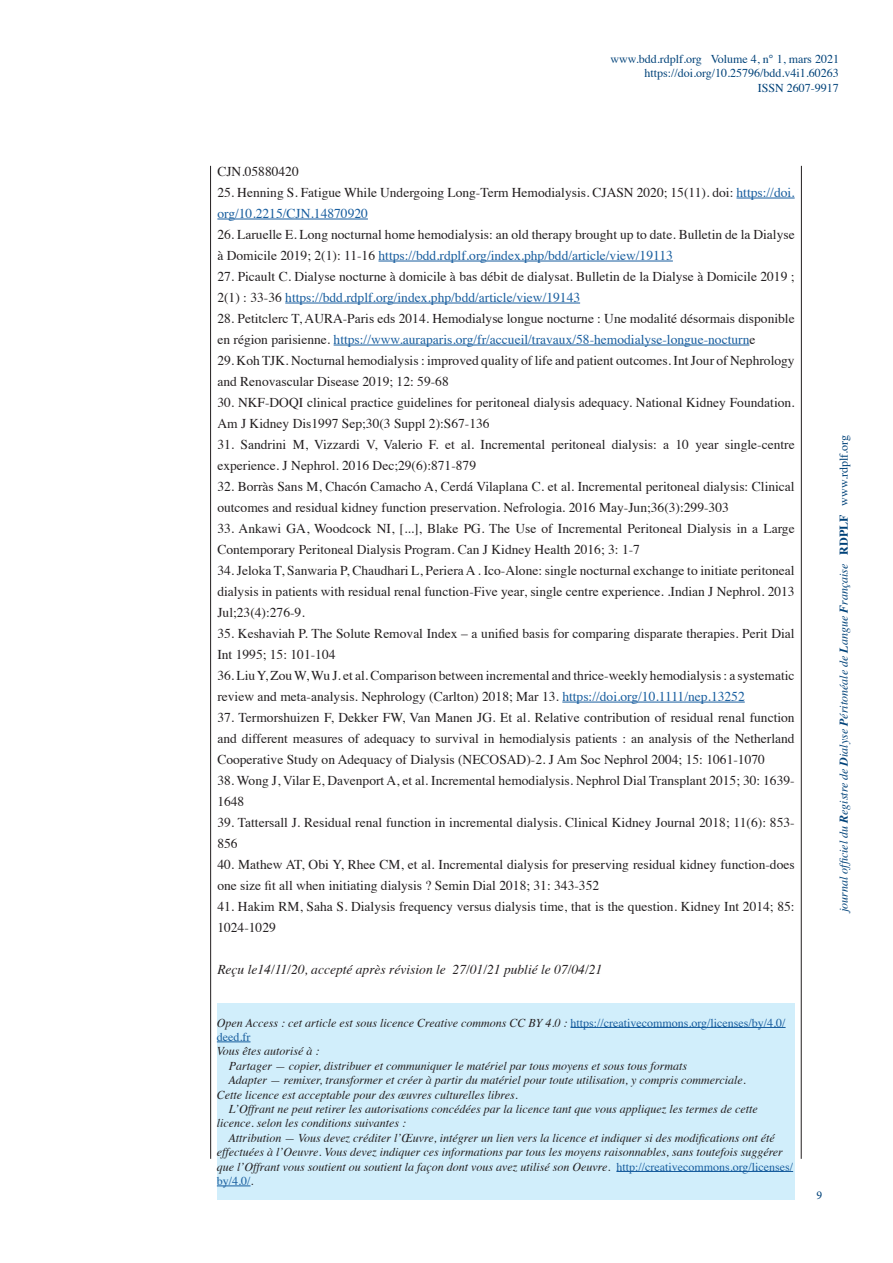
<style>
.page{position:relative;width:893px;height:1263px;background:#fff}
.page>*{position:absolute;margin:0;border:0;box-sizing:border-box;transform-origin:0 0}
.Body_Text{font:13.5px/21px "Times";color:#231f20}
.t1{font:italic 13.5px "Times";color:#231f20}
.t2{font:italic 12px/14.4px "Times";color:#231f20}
.t3{font:12px "Times";color:#004279}
.t4{font:italic 12px "Times";color:#004279}
.t5{font:12px "Minion Pro";color:#004279}
.s1{color:#175d9e}
.s2{font-style:normal;color:#175d9e}
.s3{font-weight:700}
.s4{font-weight:700;font-style:normal}
.s5{font-style:normal}
</style>
<div class="page">
<hr style="left:736px;top:198px;width:59px;height:1px;background:#175d9e">
<hr style="left:217px;top:219px;width:151px;height:1px;background:#175d9e">
<hr style="left:378px;top:261px;width:295px;height:1px;background:#175d9e">
<hr style="left:285px;top:303px;width:295px;height:1px;background:#175d9e">
<hr style="left:334px;top:345px;width:415px;height:1px;background:#175d9e">
<hr style="left:562px;top:702px;width:183px;height:1px;background:#175d9e">
<hr style="left:210px;top:166px;width:1px;height:993px;background:#231f20">
<hr style="left:801px;top:166px;width:1px;height:993px;background:#231f20">
<div style="left:217px;top:1003px;width:578px;height:197px;background:#d1eefb"></div>
<hr style="left:570px;top:1027px;width:216px;height:1px;background:#175d9e">
<hr style="left:217px;top:1041px;width:33px;height:1px;background:#175d9e">
<hr style="left:616px;top:1171px;width:177px;height:1px;background:#175d9e">
<hr style="left:217px;top:1185px;width:34px;height:1px;background:#175d9e">
<p class="t3" style="left:611px;top:48px;width:230px">www.bdd.rdplf.org Volume 4, n° 1, mars 2021</p>
<p class="t3" style="left:644px;top:62px;width:196px">https://doi.org/10.25796/bdd.v4i1.60263</p>
<p class="t3" style="left:758px;top:77px;width:82px">ISSN 2607-9917</p>
<p class="Body_Text" style="left:217px;top:160px;width:83px">CJN.05880420</p>
<p class="Body_Text" style="left:217px;top:181px;width:579px">25. Henning S. Fatigue While Undergoing Long-Term Hemodialysis. CJASN 2020; 15(11). doi: <span class="s1">https://doi. org/10.2215/CJN.14870920</span></p>
<p class="Body_Text" style="left:217px;top:223px;width:579px">26. Laruelle E. Long nocturnal home hemodialysis: an old therapy brought up to date. Bulletin de la Dialyse à Domicile 2019; 2(1): 11-16 <span class="s1">https://bdd.rdplf.org/index.php/bdd/article/view/19113</span></p>
<p class="Body_Text" style="left:217px;top:265px;width:579px">27. Picault C. Dialyse nocturne à domicile à bas débit de dialysat. Bulletin de la Dialyse à Domicile 2019 ;<br>2(1) : 33-36 <span class="s1">https://bdd.rdplf.org/index.php/bdd/article/view/19143</span></p>
<p class="Body_Text" style="left:217px;top:307px;width:579px">28. Petitclerc T, AURA-Paris eds 2014. Hemodialyse longue nocturne : Une modalité désormais disponible en région parisienne. <span class="s1">https://www.auraparis.org/fr/accueil/travaux/58-hemodialyse-longue-nocturn</span>e</p>
<p class="Body_Text" style="left:217px;top:349px;width:579px">29. Koh TJK. Nocturnal hemodialysis : improved quality of life and patient outcomes. Int Jour of Nephrology and Renovascular Disease 2019; 12: 59-68</p>
<p class="Body_Text" style="left:217px;top:391px;width:579px">30. NKF-DOQI clinical practice guidelines for peritoneal dialysis adequacy. National Kidney Foundation.<br>Am J Kidney Dis1997 Sep;30(3 Suppl 2):S67-136</p>
<p class="Body_Text" style="left:217px;top:433px;width:579px">31. Sandrini M, Vizzardi V, Valerio F. et al. Incremental peritoneal dialysis: a 10 year single-centre experience. J Nephrol. 2016 Dec;29(6):871-879</p>
<p class="Body_Text" style="left:217px;top:475px;width:579px">32. Borràs Sans M, Chacón Camacho A, Cerdá Vilaplana C. et al. Incremental peritoneal dialysis: Clinical outcomes and residual kidney function preservation. Nefrologia. 2016 May-Jun;36(3):299-303</p>
<p class="Body_Text" style="left:217px;top:517px;width:579px">33. Ankawi GA, Woodcock NI, [...], Blake PG. The Use of Incremental Peritoneal Dialysis in a Large<br>Contemporary Peritoneal Dialysis Program. Can J Kidney Health 2016; 3: 1-7</p>
<p class="Body_Text" style="left:217px;top:559px;width:579px;text-align:justify">34. Jeloka T, Sanwaria P, Chaudhari L, Periera A . Ico-Alone: single nocturnal exchange to initiate peritoneal dialysis in patients with residual renal function-Five year, single centre experience. .Indian J Nephrol. 2013<br>Jul;23(4):276-9.</p>
<p class="Body_Text" style="left:217px;top:622px;width:579px">35. Keshaviah P. The Solute Removal Index – a unified basis for comparing disparate therapies. Perit Dial<br>Int 1995; 15: 101-104</p>
<p class="Body_Text" style="left:217px;top:664px;width:579px">36. Liu Y, Zou W, Wu J. et al. Comparison between incremental and thrice-weekly hemodialysis : a systematic review and meta-analysis. Nephrology (Carlton) 2018; Mar 13. <span class="s1">https://doi.org/10.1111/nep.13252</span></p>
<p class="Body_Text" style="left:217px;top:706px;width:579px;text-align:justify">37. Termorshuizen F, Dekker FW, Van Manen JG. Et al. Relative contribution of residual renal function and different measures of adequacy to survival in hemodialysis patients : an analysis of the Netherland Cooperative Study on Adequacy of Dialysis (NECOSAD)-2. J Am Soc Nephrol 2004; 15: 1061-1070</p>
<p class="Body_Text" style="left:217px;top:769px;width:579px">38. Wong J, Vilar E, Davenport A, et al. Incremental hemodialysis. Nephrol Dial Transplant 2015; 30: 1639-<br>1648</p>
<p class="Body_Text" style="left:217px;top:811px;width:579px">39. Tattersall J. Residual renal function in incremental dialysis. Clinical Kidney Journal 2018; 11(6): 853-<br>856</p>
<p class="Body_Text" style="left:217px;top:853px;width:579px">40. Mathew AT, Obi Y, Rhee CM, et al. Incremental dialysis for preserving residual kidney function-does one size fit all when initiating dialysis ? Semin Dial 2018; 31: 343-352</p>
<p class="Body_Text" style="left:217px;top:895px;width:579px">41. Hakim RM, Saha S. Dialysis frequency versus dialysis time, that is the question. Kidney Int 2014; 85:<br>1024-1029</p>
<p class="t1" style="left:217px;top:958px;width:386px">Reçu le14/11/20, accepté après révision le 27/01/21 publié le 07/04/21</p>
<p class="t2" style="left:217px;top:1014px;width:570px">Open Access : cet article est sous licence Creative commons CC BY 4.0 : <span class="s2">https://creativecommons.org/licenses/by/4.0/ deed.fr</span></p>
<p class="t2" style="left:217px;top:1043px;width:104px">Vous êtes autorisé à :</p>
<p class="t2" style="left:229px;top:1058px;width:460px">Partager — copier, distribuer et communiquer le matériel par tous moyens et sous tous formats</p>
<p class="t2" style="left:229px;top:1072px;width:519px">Adapter — remixer, transformer et créer à partir du matériel pour toute utilisation, y compris commerciale.</p>
<p class="t2" style="left:217px;top:1086px;width:302px">Cette licence est acceptable pour des œuvres culturelles libres.</p>
<p class="t2" style="left:217px;top:1101px;width:542px;text-indent:12px">L’Offrant ne peut retirer les autorisations concédées par la licence tant que vous appliquez les termes de cette licence. selon les conditions suivantes :</p>
<p class="t2" style="left:217px;top:1130px;width:578px;text-indent:12px">Attribution — Vous devez créditer l’Œuvre, intégrer un lien vers la licence et indiquer si des modifications ont été effectuées à l’Oeuvre. Vous devez indiquer ces informations par tous les moyens raisonnables, sans toutefois suggérer que l’Offrant vous soutient ou soutient la façon dont vous avez utilisé son Oeuvre. <span class="s2">http://creativecommons.org/licenses/ by/4.0/</span>.</p>
<p class="t4" style="left:833px;top:912px;width:478px;rotate:-90deg">journal officiel du <span class="s3">R</span>egistre de <span class="s3">D</span>ialyse <span class="s3">P</span>éritonéale de <span class="s3">L</span>angue <span class="s3">F</span>rançaise <span class="s4">RDPLF</span> <span class="s5">www.rdplf.org</span></p>
<p class="t5" style="left:816px;top:1187px;width:7px">9</p>
</div>
